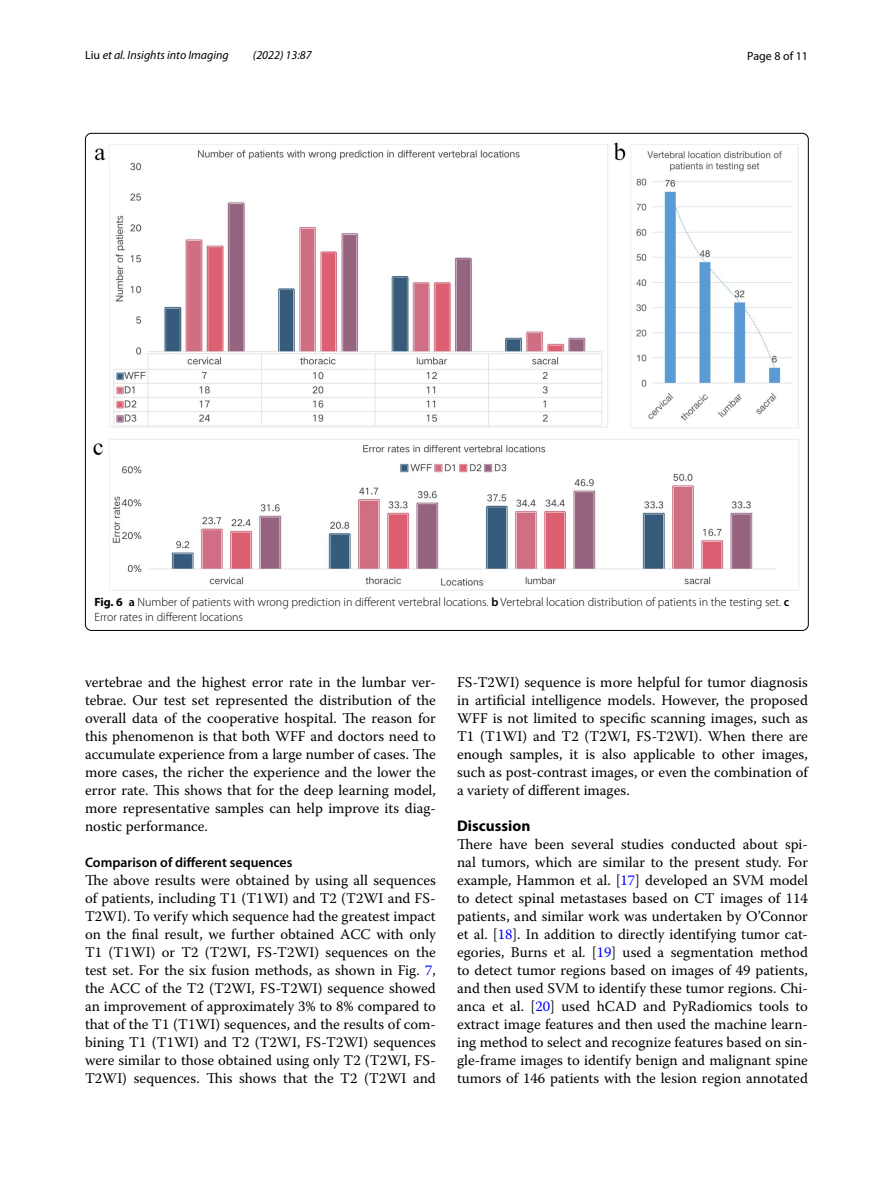
<style>
.page{position:relative;width:893px;height:1187px;background:#fff}
.page>*{position:absolute;margin:0;border:0;box-sizing:border-box;transform-origin:0 0}
.t1{font:700 15.45px "Myriad Pro";color:#000}
.t2{font:14.7px/18px "Warnock Pro";color:#000;text-align:justify}
.t3{font:600 13.8px "Myriad Pro";color:#000}
.t4{font:300 12px/15px "Myriad Pro";color:#000}
.t5{font:italic 12px "Myriad Pro";color:#000}
.t6{font:12px "Myriad Pro";color:#000}
.s1{font-style:normal}
.s2{font-weight:700}
.s3{font-weight:600}
.s4{color:#00f}
</style>
<div class="page">
<img style="left:94px;top:142px;width:705px;height:448px">
<p class="t5" style="left:85px;top:48px;width:145px"><span class="s1">Liu</span> et al. Insights into Imaging</p>
<p class="t5" style="left:253px;top:48px;width:60px">(2022) 13:87</p>
<p class="t6" style="left:747px;top:48px;width:62px">Page 8 of 11</p>
<p class="t4" style="left:94px;top:594px;width:696px"><span class="s2">Fig. 6</span> <span class="s3">a</span> Number of patients with wrong prediction in different vertebral locations. <span class="s3">b</span> Vertebral location distribution of patients in the testing set. <span class="s3">c<br></span>Error rates in different locations</p>
<p class="t2" style="left:85px;top:672px;width:352px">vertebrae and the highest error rate in the lumbar ver&shy;tebrae. Our test set represented the distribution of the overall data of the cooperative hospital. The reason for this phenomenon is that both WFF and doctors need to accumulate experience from a large number of cases. The more cases, the richer the experience and the lower the error rate. This shows that for the deep learning model, more representative samples can help improve its diag&shy;nostic performance.</p>
<p class="t3" style="left:85px;top:853px;width:209px">Comparison of different sequences</p>
<p class="t2" style="left:85px;top:870px;width:352px">The above results were obtained by using all sequences of patients, including T1 (T1WI) and T2 (T2WI and FS-T2WI). To verify which sequence had the greatest impact on the final result, we further obtained ACC with only T1 (T1WI) or T2 (T2WI, FS-T2WI) sequences on the test set. For the six fusion methods, as shown in Fig. <span class="s4">7</span>, the ACC of the T2 (T2WI, FS-T2WI) sequence showed an improvement of approximately 3% to 8% compared to that of the T1 (T1WI) sequences, and the results of com&shy;bining T1 (T1WI) and T2 (T2WI, FS-T2WI) sequences were similar to those obtained using only T2 (T2WI, FS-T2WI) sequences. This shows that the T2 (T2WI and</p>
<p class="t2" style="left:457px;top:672px;width:352px">FS-T2WI) sequence is more helpful for tumor diagnosis in artificial intelligence models. However, the proposed WFF is not limited to specific scanning images, such as T1 (T1WI) and T2 (T2WI, FS-T2WI). When there are enough samples, it is also applicable to other images, such as post-contrast images, or even the combination of a variety of different images.</p>
<p class="t1" style="left:457px;top:815px;width:75px">Discussion</p>
<p class="t2" style="left:457px;top:834px;width:352px">There have been several studies conducted about spi&shy;nal tumors, which are similar to the present study. For example, Hammon et al. [<span class="s4">17</span>] developed an SVM model to detect spinal metastases based on CT images of 114 patients, and similar work was undertaken by O’Connor et al. [<span class="s4">18</span>]. In addition to directly identifying tumor cat&shy;egories, Burns et al. [<span class="s4">19</span>] used a segmentation method to detect tumor regions based on images of 49 patients, and then used SVM to identify these tumor regions. Chi&shy;anca et al. [<span class="s4">20</span>] used hCAD and PyRadiomics tools to extract image features and then used the machine learn&shy;ing method to select and recognize features based on sin&shy;gle-frame images to identify benign and malignant spine tumors of 146 patients with the lesion region annotated</p>
</div>
